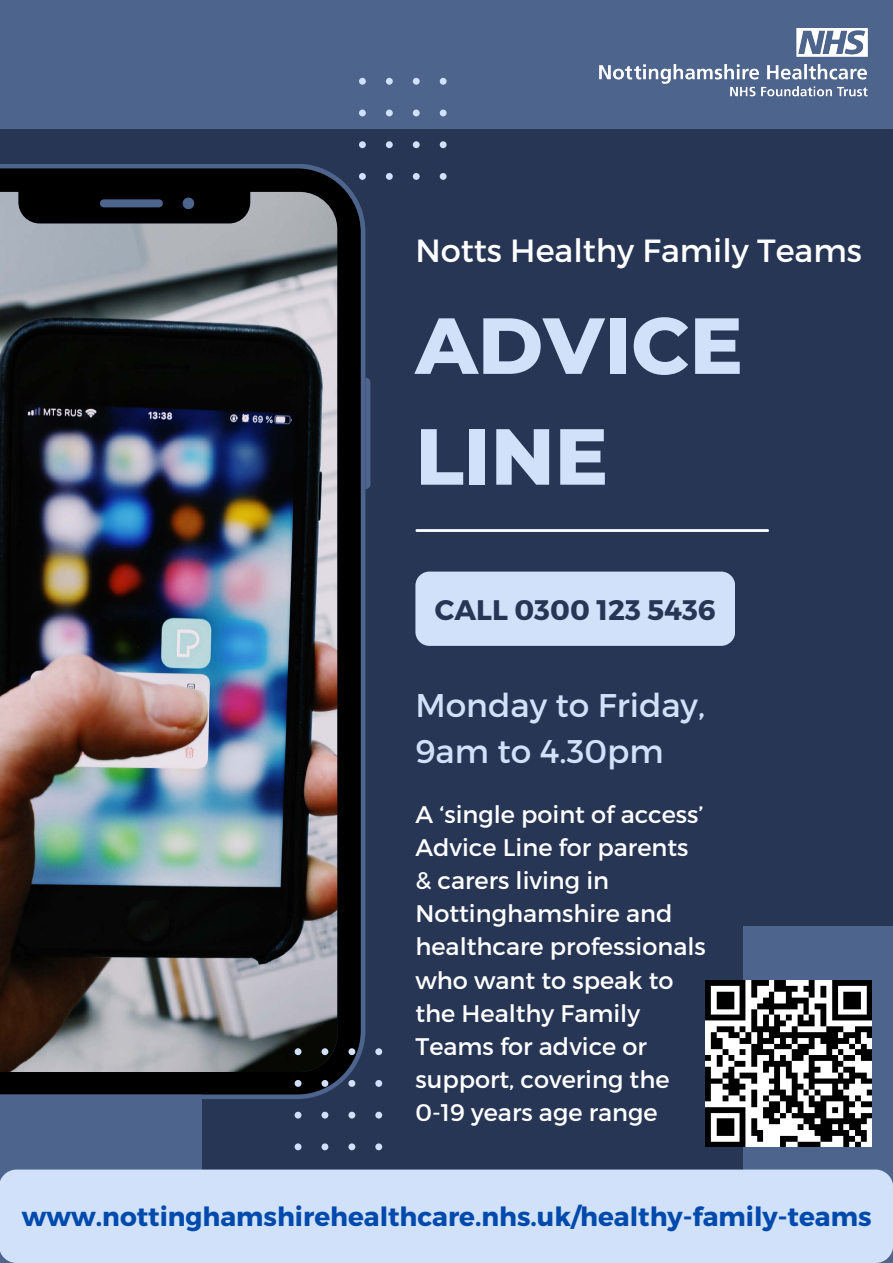
<style>
.page{position:relative;width:893px;height:1263px;background:#283655}
.page>*{position:absolute;margin:0;border:0;box-sizing:border-box;transform-origin:0 0}
.t1{font:800 79.35px/110.9px "Montserrat";color:#d0e1f9}
.t2{font:32.78px "Montserrat";color:#d0e1f9}
.t3{font:32.03px "Montserrat";color:#fff}
.t4{font:700 28.28px "Montserrat";color:#283655}
.t5{font:700 26.33px "Montserrat";color:#004aad}
.t6{font:24px/33.2px "Montserrat";color:#fff}
</style>
<div class="page">
<div style="left:0;top:483px;width:202px;height:780px;background:#4d648d"></div>
<div style="left:743px;top:926px;width:150px;height:337px;background:#4d648d"></div>
<div style="left:0;top:0;width:893px;height:129px;background:#4d648d"></div>
<svg style="left:365px;top:378px;width:5px;height:111px"></svg>
<img style="left:0;top:164px;width:365px;height:935px">
<hr style="left:417px;top:529px;width:350px;height:3px;background:#fff">
<div style="left:415px;top:572px;width:320px;height:74px;background:#d0e1f9;border-radius:14px"></div>
<div style="left:0;top:1169px;width:893px;height:94px;background:#d0e1f9"></div>
<svg style="left:295px;top:1048px;width:87px;height:102px"></svg>
<svg style="left:359px;top:78px;width:87px;height:102px"></svg>
<img style="left:599px;top:28px;width:269px;height:69px">
<img style="left:705px;top:980px;width:166px;height:166px">
<p class="t3" style="left:415px;top:230px;width:448px">Notts Healthy Family Teams</p>
<p class="t1" style="left:415px;top:290px;width:329px">ADVICE<br>LINE</p>
<p class="t4" style="left:435px;top:591px;width:282px">CALL 0300 123 5436</p>
<p class="t2" style="left:415px;top:684px;width:291px">Monday to Friday,</p>
<p class="t2" style="left:415px;top:730px;width:250px">9am to 4.30pm</p>
<p class="t6" style="left:415px;top:796px;width:292px">A ‘single point of access’<br>Advice Line for parents &amp; carers living in<br>Nottinghamshire and healthcare professionals who want to speak to the Healthy Family</p>
<p class="t6" style="left:415px;top:1028px;width:256px">Teams for advice or support, covering the</p>
<p class="t6" style="left:415px;top:1095px;width:244px">0-19 years age range</p>
<p class="t5" style="left:22px;top:1199px;width:851px">www.nottinghamshirehealthcare.nhs.uk/healthy-family-teams</p>
</div>
